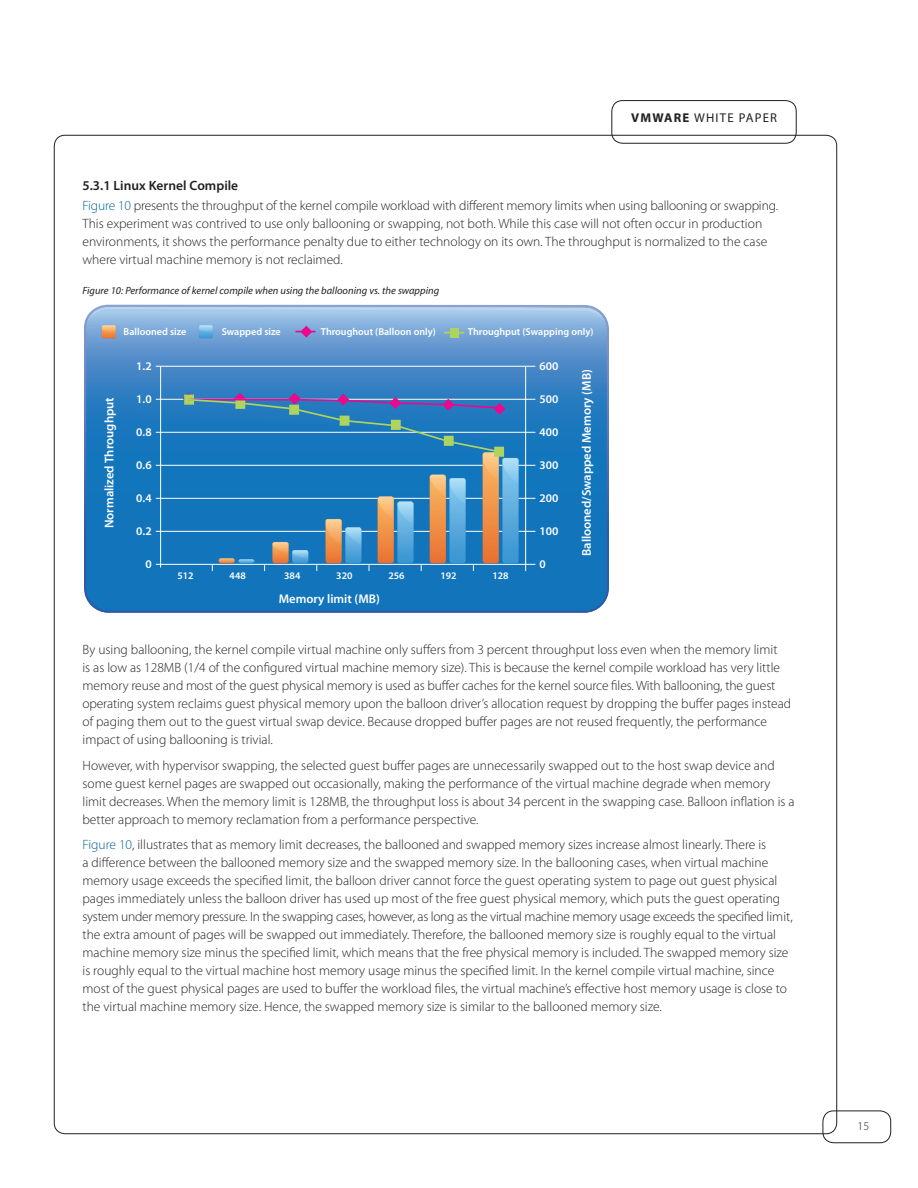
<style>
.page{position:relative;width:918px;height:1188px;background:#fff}
.page>*{position:absolute;margin:0;border:0;box-sizing:border-box;transform-origin:0 0}
.t1{font:300 13.5px/18px "Myriad Pro";color:#231f20}
.t2{font:12.75px "Myriad Pro";letter-spacing:.095em;color:#231f20}
.t3{font:600 12.6px "Myriad Pro";color:#fff}
.t4{font:300 12px "Myriad Pro";color:#231f20}
.t5{font:600 11.7px "Myriad Pro";color:#fff}
.t6{font:italic 10.5px "Myriad Pro";color:#231f20}
.t7{font:600 10.05px "Myriad Pro";color:#fff}
.s1{font-weight:700}
.s2{font-weight:600}
.s3{color:#006195}
</style>
<div class="page">
<div style="left:823px;top:1111px;width:68px;height:32px;border:1px solid #231f20;border-radius:11px"></div>
<div style="left:612px;top:100px;width:184px;height:44px;border:1px solid #231f20;border-radius:11px"></div>
<svg style="left:84px;top:305px;width:525px;height:308px;background:#2b7dc0"></svg>
<hr style="left:160px;top:366px;width:1px;height:197px;background:#fff">
<hr style="left:525px;top:367px;width:1px;height:204px;background:#fff">
<hr style="left:156px;top:498px;width:379px;height:1px;background:#fff">
<hr style="left:156px;top:465px;width:379px;height:1px;background:#fff">
<hr style="left:156px;top:432px;width:379px;height:1px;background:#fff">
<hr style="left:156px;top:399px;width:379px;height:1px;background:#fff">
<hr style="left:156px;top:366px;width:379px;height:1px;background:#fff">
<hr style="left:156px;top:531px;width:379px;height:1px;background:#fff">
<hr style="left:156px;top:564px;width:379px;height:1px;background:#fff">
<svg style="left:85px;top:306px;width:523px;height:32px;background:#91b6dd"></svg>
<svg style="left:183px;top:393px;width:336px;height:178px;background:#3d82b5"></svg>
<p class="t2" style="left:631px;top:110px;width:148px"><span class="s1">VMWARE</span> WHITE PAPER</p>
<p class="t1" style="left:82px;top:175px;width:697px;line-height:20.1px"><span class="s2">5.3.1 Linux Kernel Compile<br></span><span class="s3">Figure 10</span> presents the throughput of the kernel compile workload with different memory limits when using ballooning or swapping.</p>
<p class="t1" style="left:83px;top:214px;width:686px">This experiment was contrived to use only ballooning or swapping, not both. While this case will not often occur in production environments, it shows the performance penalty due to either technology on its own. The throughput is normalized to the case where virtual machine memory is not reclaimed.</p>
<p class="t6" style="left:82px;top:284px;width:358px">Figure 10: Performance of kernel compile when using the ballooning vs. the swapping</p>
<p class="t7" style="left:124px;top:326px;width:64px">Ballooned size</p>
<p class="t7" style="left:222px;top:326px;width:61px">Swapped size</p>
<p class="t7" style="left:321px;top:326px;width:117px">Throughout (Balloon only)</p>
<p class="t7" style="left:468px;top:326px;width:127px">Throughput (Swapping only)</p>
<p class="t3" style="left:101px;top:528px;width:132px;rotate:-90deg">Normalized Throughput</p>
<p class="t5" style="left:136px;top:358px;width:17px">1.2</p>
<p class="t5" style="left:136px;top:391px;width:17px">1.0</p>
<p class="t5" style="left:136px;top:424px;width:17px">0.8</p>
<p class="t5" style="left:136px;top:457px;width:17px">0.6</p>
<p class="t5" style="left:136px;top:490px;width:17px">0.4</p>
<p class="t5" style="left:136px;top:523px;width:17px">0.2</p>
<p class="t5" style="left:145px;top:556px;width:8px">0</p>
<p class="t7" style="left:178px;top:570px;width:18px">512</p>
<p class="t7" style="left:230px;top:570px;width:18px">448</p>
<p class="t7" style="left:284px;top:570px;width:18px">384</p>
<p class="t7" style="left:336px;top:570px;width:18px">320</p>
<p class="t7" style="left:388px;top:570px;width:18px">256</p>
<p class="t7" style="left:440px;top:570px;width:18px">192</p>
<p class="t7" style="left:493px;top:570px;width:18px">128</p>
<p class="t3" style="left:279px;top:591px;width:103px">Memory limit (MB)</p>
<p class="t5" style="left:539px;top:358px;width:20px">600</p>
<p class="t5" style="left:539px;top:391px;width:20px">500</p>
<p class="t5" style="left:539px;top:424px;width:20px">400</p>
<p class="t5" style="left:539px;top:457px;width:20px">300</p>
<p class="t5" style="left:539px;top:490px;width:20px">200</p>
<p class="t5" style="left:539px;top:523px;width:20px">100</p>
<p class="t5" style="left:539px;top:557px;width:8px">0</p>
<p class="t3" style="left:579px;top:556px;width:188px;rotate:-90deg">Ballooned/Swapped Memory (MB)</p>
<p class="t1" style="left:82px;top:640px;width:710px">By using ballooning, the kernel compile virtual machine only suffers from 3 percent throughput loss even when the memory limit<br>is as low as 128MB (1/4 of the configured virtual machine memory size). This is because the kernel compile workload has very little memory reuse and most of the guest physical memory is used as buffer caches for the kernel source files. With ballooning, the guest operating system reclaims guest physical memory upon the balloon driver’s allocation request by dropping the buffer pages instead of paging them out to the guest virtual swap device. Because dropped buffer pages are not reused frequently, the performance impact of using ballooning is trivial.</p>
<p class="t1" style="left:83px;top:756px;width:714px">However, with hypervisor swapping, the selected guest buffer pages are unnecessarily swapped out to the host swap device and some guest kernel pages are swapped out occasionally, making the performance of the virtual machine degrade when memory limit decreases. When the memory limit is 128MB, the throughput loss is about 34 percent in the swapping case. Balloon inflation is a better approach to memory reclamation from a performance perspective.</p>
<p class="t1" style="left:83px;top:835px;width:712px"><span class="s3">Figure 10</span>, illustrates that as memory limit decreases, the ballooned and swapped memory sizes increase almost linearly. There is<br>a difference between the ballooned memory size and the swapped memory size. In the ballooning cases, when virtual machine memory usage exceeds the specified limit, the balloon driver cannot force the guest operating system to page out guest physical pages immediately unless the balloon driver has used up most of the free guest physical memory, which puts the guest operating system under memory pressure. In the swapping cases, however, as long as the virtual machine memory usage exceeds the specified limit, the extra amount of pages will be swapped out immediately. Therefore, the ballooned memory size is roughly equal to the virtual machine memory size minus the specified limit, which means that the free physical memory is included. The swapped memory size is roughly equal to the virtual machine host memory usage minus the specified limit. In the kernel compile virtual machine, since most of the guest physical pages are used to buffer the workload files, the virtual machine’s effective host memory usage is close to the virtual machine memory size. Hence, the swapped memory size is similar to the ballooned memory size.</p>
<p class="t4" style="left:858px;top:1118px;width:13px">15</p>
</div>
